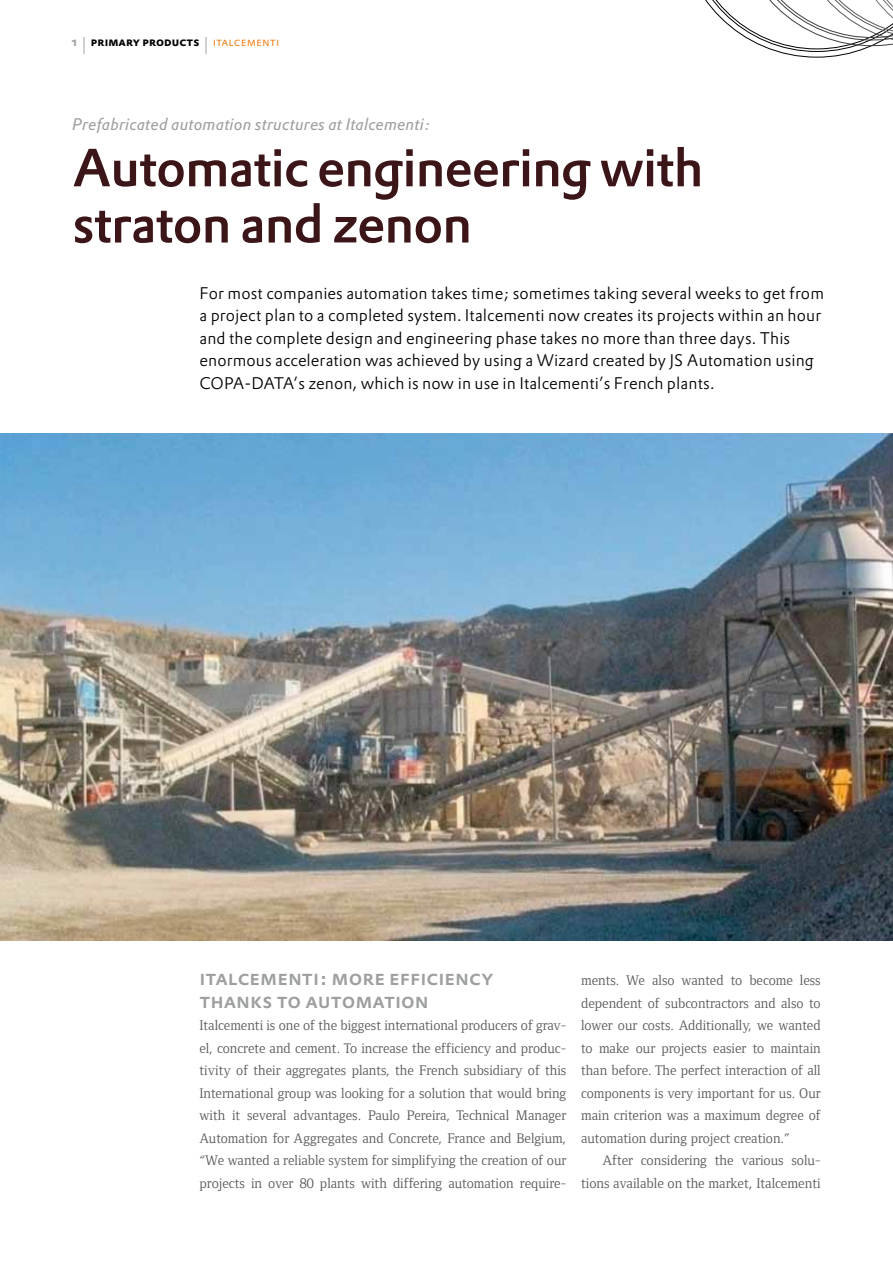
<style>
.page{position:relative;width:893px;height:1263px;background:#fff}
.page>*{position:absolute;margin:0;border:0;box-sizing:border-box;transform-origin:0 0}
.t1{font:500 52.5px/56.2px "DTL Prokyon TOT";letter-spacing:-.02em;color:#3b1517}
.t2{font:500 21px/22.5px "DTL Prokyon TOT Caps";color:#9c9e9f}
.t3{font:300 16.5px/22.5px "DTL Prokyon TOT";letter-spacing:.005em;color:#000}
.t4{font:italic 16.5px "DTL Prokyon TOT";letter-spacing:.005em;color:#9c9e9f}
.t5{font:14.25px/22.5px "Foundry Form Serif";color:#58585a;text-align:justify}
.t6{font:700 12px "DTL Prokyon TOT Caps";letter-spacing:.005em;color:#000}
.s1{color:#9c9e9f}
.s2{font-weight:300;font-size:24px;color:#9c9e9f}
.s3{font-weight:300;color:#ec7405}
</style>
<div class="page">
<svg style="left:675px;top:0;width:218px;height:434px"></svg>
<img style="left:0;top:434px;width:893px;height:506px">
<p class="t6" style="left:72px;top:34px;width:209px"><span class="s1">1</span> <span class="s2">I</span> primary products <span class="s2">I</span> <span class="s3">italcementi</span></p>
<p class="t4" style="left:72px;top:114px;width:359px">Prefabricated automation structures at Italcementi:</p>
<h1 class="t1" style="left:72px;top:139px;width:633px">Automatic engineering with straton and zenon</h1>
<p class="t3" style="left:199px;top:282px;width:626px">For most companies automation takes time; sometimes taking several weeks to get from a project plan to a completed system. Italcementi now creates its projects within an hour and the complete design and engineering phase takes no more than three days. This enormous acceleration was achieved by using a Wizard created by JS Automation using COPA-DATA’s zenon, which is now in use in Italcementi’s French plants.</p>
<h2 class="t2" style="left:199px;top:966px;width:295px">italcementi: more efficiency thanks to automation</h2>
<p class="t5" style="left:199px;top:1014px;width:368px">Italcementi is one of the biggest international producers of grav&shy;el, concrete and cement. To increase the efficiency and produc&shy;tivity of their aggregates plants, the French subsidiary of this International group was looking for a solution that would bring with it several advantages. Paulo Pereira, Technical Manager Automation for Aggregates and Concrete, France and Belgium, “We wanted a reliable system for simplifying the creation of our projects in over 80 plants with differing automation require-</p>
<p class="t5" style="left:581px;top:969px;width:241px">ments. We also wanted to become less dependent of subcontractors and also to lower our costs. Additionally, we wanted to make our projects easier to maintain than before. The perfect interaction of all components is very important for us. Our main criterion was a maximum degree of automation during project creation.”</p>
<p class="t5" style="left:581px;top:1149px;width:241px;text-align:right">After considering the various solu&shy;tions available on the market, Italcementi</p>
</div>
